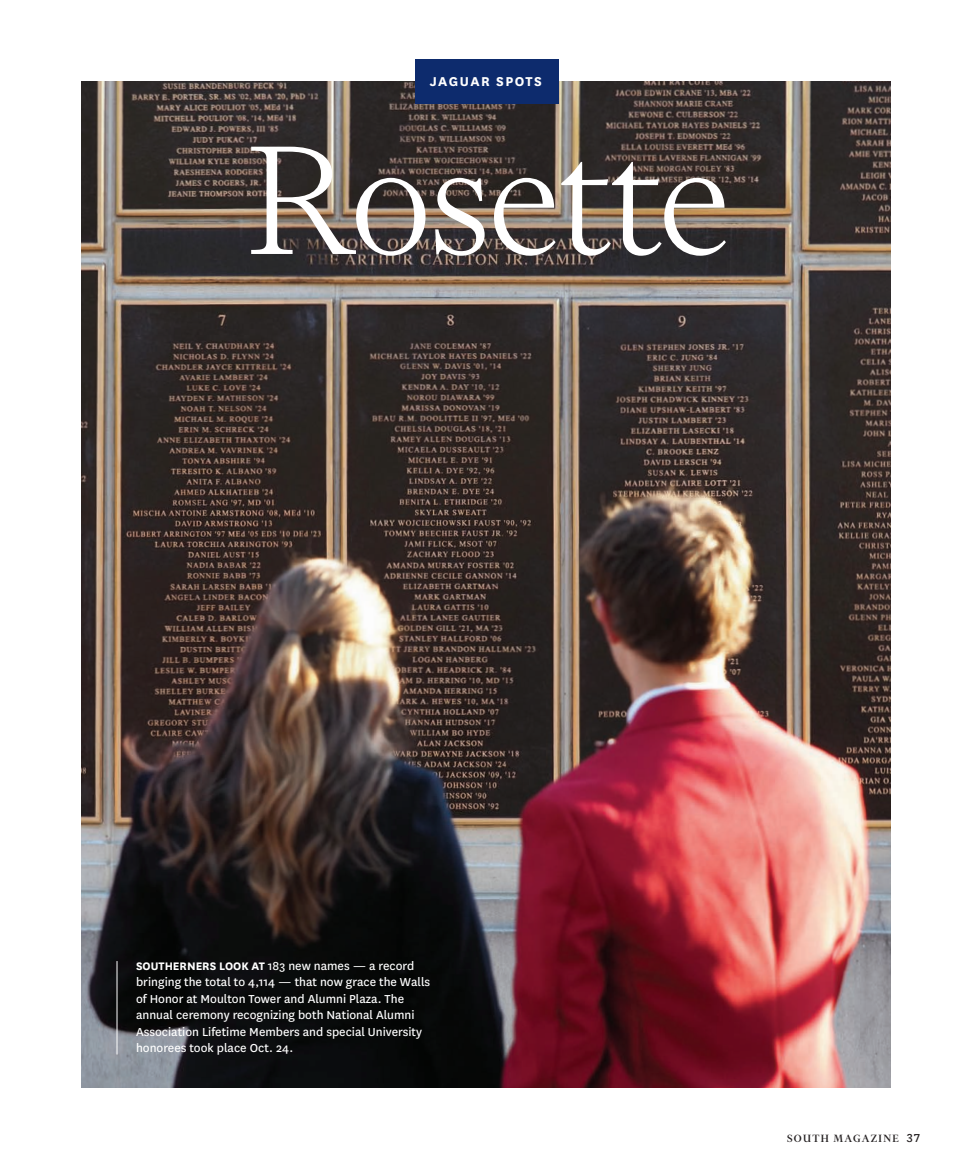
<style>
.page{position:relative;width:972px;height:1175px;background:#fff}
.page>*{position:absolute;margin:0;border:0;box-sizing:border-box;transform-origin:0 0}
.t1{font:300 177px "Financier Display";color:#fff}
.t2{font:700 15px "National";letter-spacing:.1em;color:#fff}
.t3{font:13.5px/16.5px "National";color:#fff}
.t4{font:500 12px "Financier Display";letter-spacing:.11em;color:#231f20}
.s1{font-weight:700;font-size:12.75px}
.s2{font-family:"National";font-weight:400;font-size:13.5px}
</style>
<div class="page">
<img style="left:81px;top:81px;width:810px;height:1006px">
<div style="left:415px;top:59px;width:143px;height:45px;background:#0d2b6d"></div>
<hr style="left:117px;top:961px;width:1px;height:93px;background:#fff">
<h2 class="t2" style="left:430px;top:71px;width:114px">JAGUAR SPOTS</h2>
<h3 class="t1" style="left:248px;top:109px;width:482px">Rosette</h3>
<p class="t3" style="left:136px;top:956px;width:296px"><span class="s1">SOUTHERNERS LOOK AT</span> 183 new names — a record bringing the total to 4,114 — that now grace the Walls of Honor at Moulton Tower and Alumni Plaza. The annual ceremony recognizing both National Alumni Association Lifetime Members and special University honorees took place Oct. 24.</p>
<p class="t4" style="left:787px;top:1132px;width:135px">SOUTH MAGAZINE <span class="s2">37</span></p>
</div>
